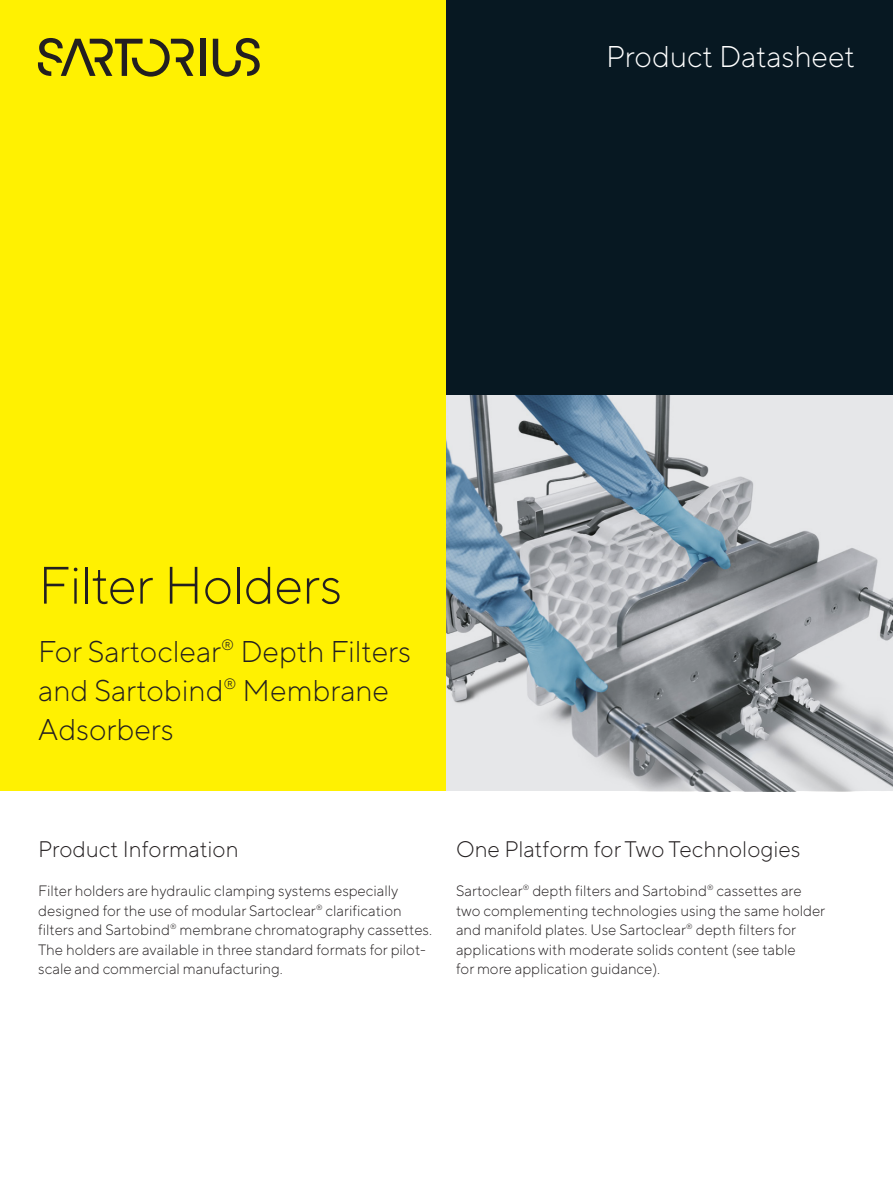
<style>
.page{position:relative;width:893px;height:1191px;background:#fff}
.page>*{position:absolute;margin:0;border:0;box-sizing:border-box;transform-origin:0 0}
.t1{font:300 52.5px "TT Norms Pro";letter-spacing:-.01em;color:#231f20}
.t2{font:300 30px/39px "TT Norms Pro";color:#231f20}
.t3{font:300 30px "TT Norms Pro";color:#fff}
.t4{font:300 22.5px "TT Norms Pro";color:#231f20}
.t5{font:300 15px/19.5px "TT Norms Pro";color:#231f20}
</style>
<div class="page">
<div style="left:0;top:0;width:446px;height:791px;background:#fff101"></div>
<div style="left:446px;top:0;width:447px;height:395px;background:#071822"></div>
<img style="left:446px;top:395px;width:447px;height:396px">
<div style="left:200px;top:39px;width:5px;height:37px;background:#231f20"></div>
<svg style="left:213px;top:38px;width:47px;height:39px"></svg>
<svg style="left:38px;top:38px;width:156px;height:39px"></svg>
<h2 class="t3" style="left:606px;top:35px;width:250px">Product Datasheet</h2>
<h1 class="t1" style="left:38px;top:547px;width:305px">Filter Holders</h1>
<h2 class="t2" style="left:38px;top:630px;width:374px">For Sartoclear<sup>®</sup> Depth Filters and Sartobind<sup>®</sup> Membrane<br>Adsorbers</h2>
<h3 class="t4" style="left:38px;top:833px;width:202px">Product Information</h3>
<p class="t5" style="left:38px;top:880px;width:395px">Filter holders are hydraulic clamping systems especially designed for the use of modular Sartoclear<sup>®</sup> clarification filters and Sartobind<sup>®</sup> membrane chromatography cassettes.<br>The holders are available in three standard formats for pilot&shy;scale and commercial manufacturing.</p>
<h3 class="t4" style="left:456px;top:833px;width:346px">One Platform for Two Technologies</h3>
<p class="t5" style="left:456px;top:880px;width:371px">Sartoclear<sup>®</sup> depth filters and Sartobind<sup>®</sup> cassettes are two complementing technologies using the same holder and manifold plates. Use Sartoclear<sup>®</sup> depth filters for applications with moderate solids content (see table<br>for more application guidance).</p>
</div>
